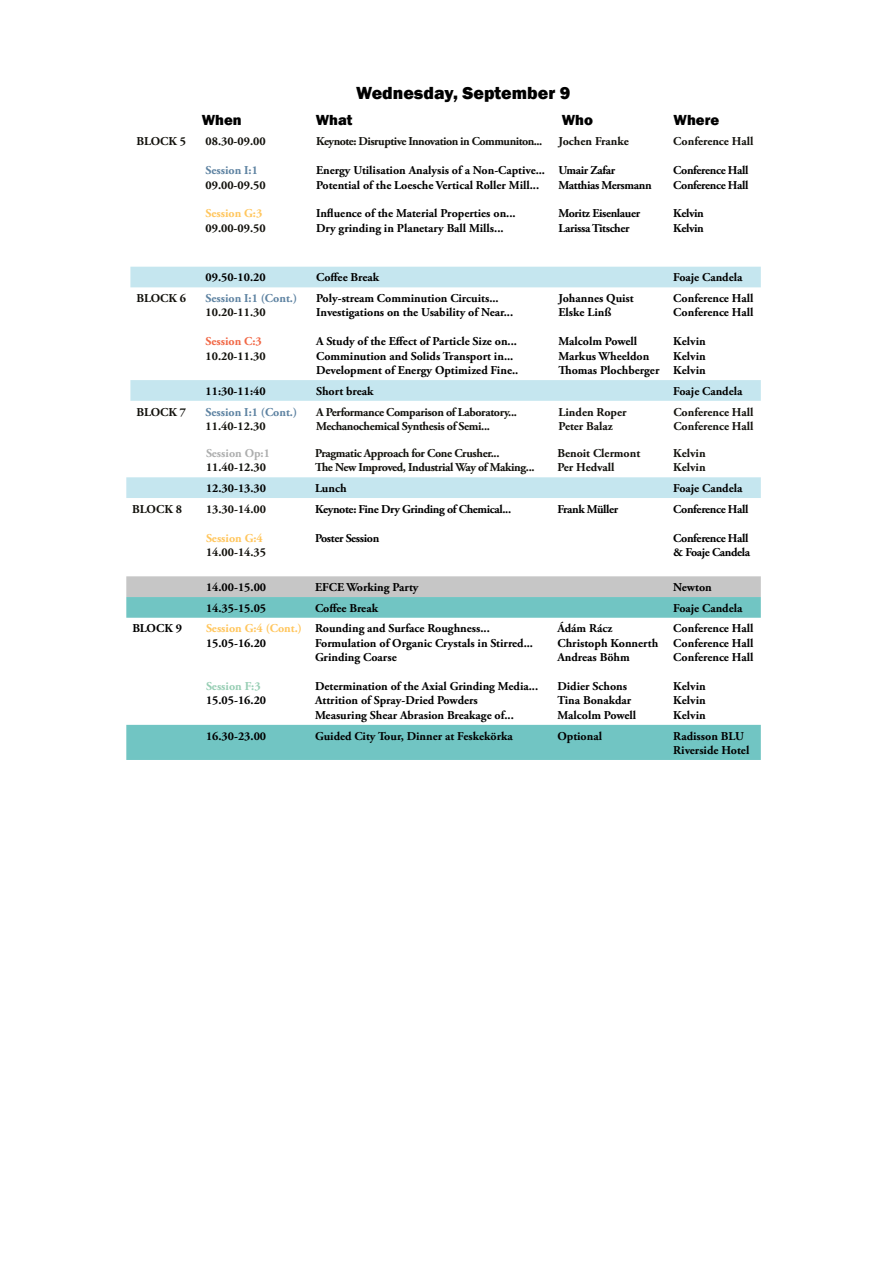
<style>
.page{position:relative;width:893px;height:1263px;background:#fff}
.page>*{position:absolute;margin:0;border:0;box-sizing:border-box;transform-origin:0 0}
.t1{font:800 18px "Franklin Gothic";color:#000}
.t2{font:800 15px "Franklin Gothic";color:#000}
.t3{font:700 12px/14.4px "Adobe Garamond Pro";color:#000}
.t4{font:700 12px/14.4px "Adobe Garamond Pro";letter-spacing:-.03em;color:#12110c}
.t5{font:700 12px/14.4px "Adobe Garamond Pro";letter-spacing:-.03em;color:#000}
.t6{font:700 12px/14.4px "Adobe Garamond Pro";color:#12110c}
.t7{font:700 12px "Adobe Garamond Pro";letter-spacing:-.03em;color:#000100}
.t8{font:700 12px "Adobe Garamond Pro";color:#5d82a1}
.t9{font:700 12px "Adobe Garamond Pro";color:#ffc65d}
.t10{font:700 12px "Adobe Garamond Pro";color:#adaeae}
.t11{font:700 12px "Adobe Garamond Pro";color:#f16745}
.t12{font:700 12px "Adobe Garamond Pro";color:#97ceb4}
</style>
<div class="page">
<svg style="left:130px;top:267px;width:631px;height:134px"></svg>
<div style="left:126px;top:477px;width:635px;height:21px;background:#c5e6ef"></div>
<div style="left:126px;top:576px;width:635px;height:21px;background:#c6c6c6"></div>
<svg style="left:126px;top:597px;width:635px;height:163px"></svg>
<h1 class="t1" style="left:356px;top:81px;width:216px">Wednesday, September 9</h1>
<p class="t2" style="left:202px;top:110px;width:41px">When</p>
<p class="t2" style="left:316px;top:110px;width:38px">What</p>
<p class="t2" style="left:562px;top:110px;width:33px">Who</p>
<p class="t2" style="left:674px;top:110px;width:47px">Where</p>
<p class="t4" style="left:136px;top:135px;width:51px">BLOCK 5</p>
<p class="t4" style="left:206px;top:135px;width:62px">08.30-09.00</p>
<p class="t8" style="left:206px;top:163px;width:54px">Session I:1</p>
<p class="t4" style="left:206px;top:178px;width:62px">09.00-09.50</p>
<p class="t9" style="left:206px;top:207px;width:58px">Session G:3</p>
<p class="t4" style="left:206px;top:221px;width:62px">09.00-09.50</p>
<p class="t4" style="left:316px;top:135px;width:228px">Keynote: Disruptive Innovation in Communiton...</p>
<p class="t3" style="left:316px;top:163px;width:230px">Energy Utilisation Analysis of a Non-Captive...<br>Potential of the Loesche Vertical Roller Mill...</p>
<p class="t3" style="left:316px;top:207px;width:201px">Influence of the Material Properties on...<br>Dry grinding in Planetary Ball Mills...</p>
<p class="t6" style="left:558px;top:135px;width:72px">Jochen Franke</p>
<p class="t5" style="left:558px;top:163px;width:95px">Umair Zafar<br>Matthias Mersmann</p>
<p class="t5" style="left:558px;top:207px;width:83px">Moritz Eisenlauer<br>Larissa Titscher</p>
<p class="t6" style="left:673px;top:135px;width:82px">Conference Hall</p>
<p class="t5" style="left:673px;top:163px;width:77px">Conference Hall<br>Conference Hall</p>
<p class="t5" style="left:673px;top:207px;width:32px">Kelvin<br>Kelvin</p>
<p class="t3" style="left:206px;top:271px;width:62px">09.50-10.20</p>
<p class="t3" style="left:316px;top:271px;width:65px">Coffee Break</p>
<p class="t3" style="left:673px;top:271px;width:71px">Foaje Candela</p>
<p class="t4" style="left:136px;top:291px;width:51px">BLOCK 6</p>
<p class="t8" style="left:206px;top:291px;width:93px">Session I:1 (Cont.)</p>
<p class="t4" style="left:206px;top:306px;width:62px">10.20-11.30</p>
<p class="t11" style="left:206px;top:334px;width:58px">Session C:3</p>
<p class="t4" style="left:206px;top:349px;width:62px">10.20-11.30</p>
<p class="t3" style="left:316px;top:291px;width:199px">Poly-stream Comminution Circuits...<br>Investigations on the Usability of Near...</p>
<p class="t3" style="left:316px;top:334px;width:204px">A Study of the Effect of Particle Size on...<br>Comminution and Solids Transport in...<br>Development of Energy Optimized Fine..</p>
<p class="t3" style="left:558px;top:291px;width:77px">Johannes Quist<br>Elske Linß</p>
<p class="t3" style="left:558px;top:334px;width:102px">Malcolm Powell<br>Markus Wheeldon<br>Thomas Plochberger</p>
<p class="t3" style="left:673px;top:291px;width:82px">Conference Hall<br>Conference Hall</p>
<p class="t3" style="left:673px;top:334px;width:34px;text-align:justify">Kelvin Kelvin Kelvin</p>
<p class="t3" style="left:206px;top:384px;width:62px">11:30-11:40</p>
<p class="t3" style="left:316px;top:384px;width:59px">Short break</p>
<p class="t3" style="left:673px;top:384px;width:71px">Foaje Candela</p>
<p class="t4" style="left:136px;top:405px;width:51px">BLOCK 7</p>
<p class="t8" style="left:206px;top:405px;width:93px">Session I:1 (Cont.)</p>
<p class="t4" style="left:206px;top:419px;width:62px">11.40-12.30</p>
<p class="t10" style="left:206px;top:446px;width:65px">Session Op:1</p>
<p class="t4" style="left:206px;top:460px;width:62px">11.40-12.30</p>
<p class="t4" style="left:316px;top:405px;width:202px">A Performance Comparison of Laboratory...<br>Mechanochemical Synthesis of Semi...</p>
<p class="t6" style="left:558px;top:405px;width:70px">Linden Roper<br>Peter Balaz</p>
<p class="t6" style="left:673px;top:405px;width:82px">Conference Hall<br>Conference Hall</p>
<p class="t4" style="left:315px;top:446px;width:221px">Pragmatic Approach for Cone Crusher...<br>The New Improved, Industrial Way of Making...</p>
<p class="t6" style="left:557px;top:446px;width:84px">Benoit Clermont<br>Per Hedvall</p>
<p class="t6" style="left:673px;top:446px;width:34px">Kelvin<br>Kelvin</p>
<p class="t3" style="left:206px;top:481px;width:62px">12.30-13.30</p>
<p class="t3" style="left:315px;top:481px;width:33px">Lunch</p>
<p class="t3" style="left:673px;top:481px;width:71px">Foaje Candela</p>
<p class="t4" style="left:132px;top:502px;width:51px">BLOCK 8</p>
<p class="t4" style="left:206px;top:502px;width:62px">13.30-14.00</p>
<p class="t9" style="left:206px;top:531px;width:58px">Session G:4</p>
<p class="t4" style="left:206px;top:545px;width:62px">14.00-14.35</p>
<p class="t7" style="left:315px;top:502px;width:198px">Keynote: Fine Dry Grinding of Chemical...</p>
<p class="t7" style="left:315px;top:531px;width:66px">Poster Session</p>
<p class="t5" style="left:557px;top:502px;width:62px">Frank Müller</p>
<p class="t5" style="left:673px;top:502px;width:77px">Conference Hall</p>
<p class="t5" style="left:673px;top:531px;width:78px">Conference Hall &amp; Foaje Candela</p>
<p class="t3" style="left:206px;top:580px;width:62px">14.00-15.00</p>
<p class="t3" style="left:315px;top:580px;width:105px">EFCE Working Party</p>
<p class="t3" style="left:673px;top:580px;width:40px">Newton</p>
<p class="t3" style="left:206px;top:601px;width:62px">14.35-15.05</p>
<p class="t3" style="left:315px;top:601px;width:65px">Coffee Break</p>
<p class="t3" style="left:673px;top:601px;width:71px">Foaje Candela</p>
<p class="t3" style="left:132px;top:622px;width:51px">BLOCK 9</p>
<p class="t9" style="left:206px;top:622px;width:97px">Session G:4 (Cont.)</p>
<p class="t3" style="left:206px;top:636px;width:62px">15.05-16.20</p>
<p class="t12" style="left:206px;top:679px;width:56px">Session F:3</p>
<p class="t3" style="left:206px;top:694px;width:62px">15.05-16.20</p>
<p class="t3" style="left:315px;top:622px;width:220px">Rounding and Surface Roughness...<br>Formulation of Organic Crystals in Stirred...<br>Grinding Coarse</p>
<p class="t3" style="left:315px;top:679px;width:225px">Determination of the Axial Grinding Media...<br>Attrition of Spray-Dried Powders<br>Measuring Shear Abrasion Breakage of...</p>
<p class="t3" style="left:557px;top:622px;width:102px">Ádám Rácz<br>Christoph Konnerth<br>Andreas Böhm</p>
<p class="t3" style="left:557px;top:679px;width:80px">Didier Schons<br>Tina Bonakdar<br>Malcolm Powell</p>
<p class="t3" style="left:673px;top:622px;width:82px;text-align:justify">Conference Hall Conference Hall Conference Hall</p>
<p class="t3" style="left:673px;top:679px;width:34px;text-align:justify">Kelvin Kelvin Kelvin</p>
<p class="t3" style="left:206px;top:729px;width:62px">16.30-23.00</p>
<p class="t3" style="left:315px;top:729px;width:199px">Guided City Tour, Dinner at Feskekörka</p>
<p class="t3" style="left:557px;top:729px;width:46px">Optional</p>
<p class="t3" style="left:673px;top:729px;width:78px">Radisson BLU<br>Riverside Hotel</p>
</div>
